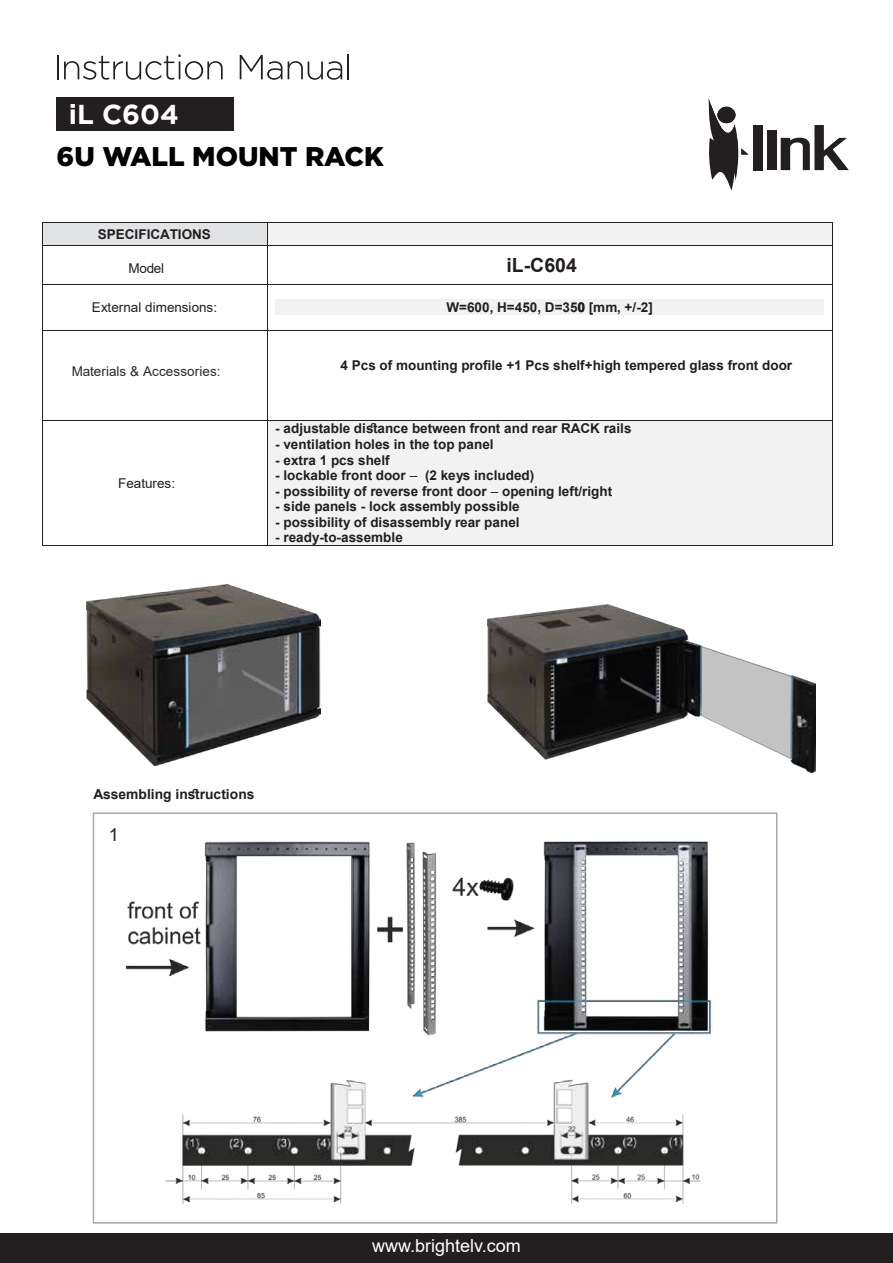
<style>
.page{position:relative;width:893px;height:1263px;background:#fff}
.page>*{position:absolute;margin:0;border:0;box-sizing:border-box;transform-origin:0 0}
.t1{font:700 27.3px "Gotham";color:#fff}
.t2{font:900 27px "Gotham";color:#010101}
.t3{font:700 19.5px "Arial";color:#231f20}
.t4{font:18px "Arial";color:#fff}
.t5{font:18px "Arial";color:#231f20}
.t6{font:700 13.8px "Arial";color:#231f20}
.t7{font:700 13.5px "Arial";color:#231f20}
.t8{font:13.5px "Arial";color:#231f20}
.t9{font:13.5px "Arial";letter-spacing:.005em;color:#2c2929}
.s1{font-weight:400}
</style>
<div class="page">
<div style="left:42px;top:223px;width:225px;height:22px;background:#e2e3e4"></div>
<div style="left:267px;top:223px;width:565px;height:22px;background:#f2f2f3"></div>
<hr style="left:42px;top:222px;width:225px;height:1px;background:#231f20">
<hr style="left:267px;top:222px;width:565px;height:1px;background:#231f20">
<hr style="left:42px;top:245px;width:225px;height:1px;background:#231f20">
<hr style="left:267px;top:245px;width:565px;height:1px;background:#231f20">
<div style="left:275px;top:300px;width:549px;height:15px;background:#f2f2f3"></div>
<hr style="left:42px;top:284px;width:225px;height:1px;background:#231f20">
<hr style="left:267px;top:284px;width:565px;height:1px;background:#231f20">
<hr style="left:42px;top:330px;width:225px;height:1px;background:#231f20">
<hr style="left:267px;top:330px;width:565px;height:1px;background:#231f20">
<svg style="left:42px;top:223px;width:1px;height:72px"></svg>
<svg style="left:267px;top:223px;width:1px;height:72px"></svg>
<svg style="left:832px;top:222px;width:1px;height:73px"></svg>
<hr style="left:42px;top:295px;width:1px;height:93px;background:#231f20">
<hr style="left:267px;top:295px;width:1px;height:93px;background:#231f20">
<hr style="left:832px;top:295px;width:1px;height:93px;background:#231f20">
<div style="left:267px;top:421px;width:565px;height:124px;background:#f2f2f3"></div>
<svg style="left:42px;top:388px;width:1px;height:32px"></svg>
<hr style="left:42px;top:420px;width:225px;height:1px;background:#231f20">
<svg style="left:267px;top:388px;width:1px;height:32px"></svg>
<hr style="left:267px;top:420px;width:565px;height:1px;background:#231f20">
<svg style="left:832px;top:388px;width:1px;height:33px"></svg>
<hr style="left:42px;top:421px;width:1px;height:124px;background:#231f20">
<hr style="left:267px;top:421px;width:1px;height:124px;background:#231f20">
<hr style="left:832px;top:421px;width:1px;height:124px;background:#231f20">
<hr style="left:42px;top:545px;width:225px;height:1px;background:#231f20">
<hr style="left:267px;top:545px;width:565px;height:1px;background:#231f20">
<img style="left:87px;top:585px;width:234px;height:181px">
<img style="left:488px;top:604px;width:328px;height:169px">
<svg style="left:64px;top:55px;width:159px;height:25px"></svg>
<svg style="left:240px;top:55px;width:42px;height:25px"></svg>
<svg style="left:288px;top:61px;width:54px;height:19px"></svg>
<svg style="left:348px;top:54px;width:1px;height:25px"></svg>
<hr style="left:57px;top:55px;width:2px;height:24px;background:#231f20">
<div style="left:57px;top:97px;width:177px;height:34px;background:#231f20"></div>
<div style="left:753px;top:125px;width:10px;height:45px;background:#231f20"></div>
<div style="left:767px;top:138px;width:10px;height:32px;background:#231f20"></div>
<div style="left:767px;top:130px;width:10px;height:6px;background:#231f20"></div>
<svg style="left:781px;top:125px;width:68px;height:45px"></svg>
<svg style="left:708px;top:98px;width:40px;height:92px"></svg>
<div style="left:93px;top:812px;width:684px;height:412px;border:2px solid #a9a8a9"></div>
<img style="left:127px;top:841px;width:584px;height:362px">
<div style="left:0;top:1233px;width:893px;height:30px;background:#231f20"></div>
<h1 class="t1" style="left:69px;top:99px;width:112px">iL C604</h1>
<h2 class="t2" style="left:57px;top:141px;width:329px">6U WALL MOUNT RACK</h2>
<p class="t7" style="left:98px;top:224px;width:115px">SPECIFICATIONS</p>
<p class="t8" style="left:128px;top:259px;width:37px">Model</p>
<h3 class="t3" style="left:506px;top:251px;width:72px">iL-C604</h3>
<p class="t8" style="left:92px;top:298px;width:127px">External dimensions:</p>
<p class="t7" style="left:446px;top:298px;width:208px">W=600, H=450, D=350 [mm, +/-2]</p>
<p class="t9" style="left:72px;top:362px;width:150px">Materials &amp; Accessories:</p>
<p class="t8" style="left:118px;top:474px;width:59px">Features:</p>
<p class="t7" style="left:341px;top:355px;width:453px">4 Pcs of mounting profile +1 Pcs shelf+high tempered glass front door</p>
<p class="t7" style="left:275px;top:419px;width:358px">- adjustable distance between front and rear RACK rails</p>
<p class="t7" style="left:275px;top:435px;width:220px">- ventilation holes in the top panel</p>
<p class="t7" style="left:275px;top:450px;width:116px">- extra 1 pcs shelf</p>
<p class="t7" style="left:275px;top:466px;width:261px">- lockable front door <span class="s1">–</span> (2 keys included)</p>
<p class="t7" style="left:275px;top:481px;width:338px">- possibility of reverse front door <span class="s1">–</span> opening left/right</p>
<p class="t7" style="left:275px;top:497px;width:246px">- side panels - lock assembly possible</p>
<p class="t7" style="left:275px;top:512px;width:246px">- possibility of disassembly rear panel</p>
<p class="t7" style="left:275px;top:528px;width:129px">- ready-to-assemble</p>
<p class="t6" style="left:93px;top:785px;width:163px">Assembling instructions</p>
<h3 class="t5" style="left:109px;top:822px;width:12px">1</h3>
<h3 class="t4" style="left:372px;top:1233px;width:150px">www.brightelv.com</h3>
</div>
